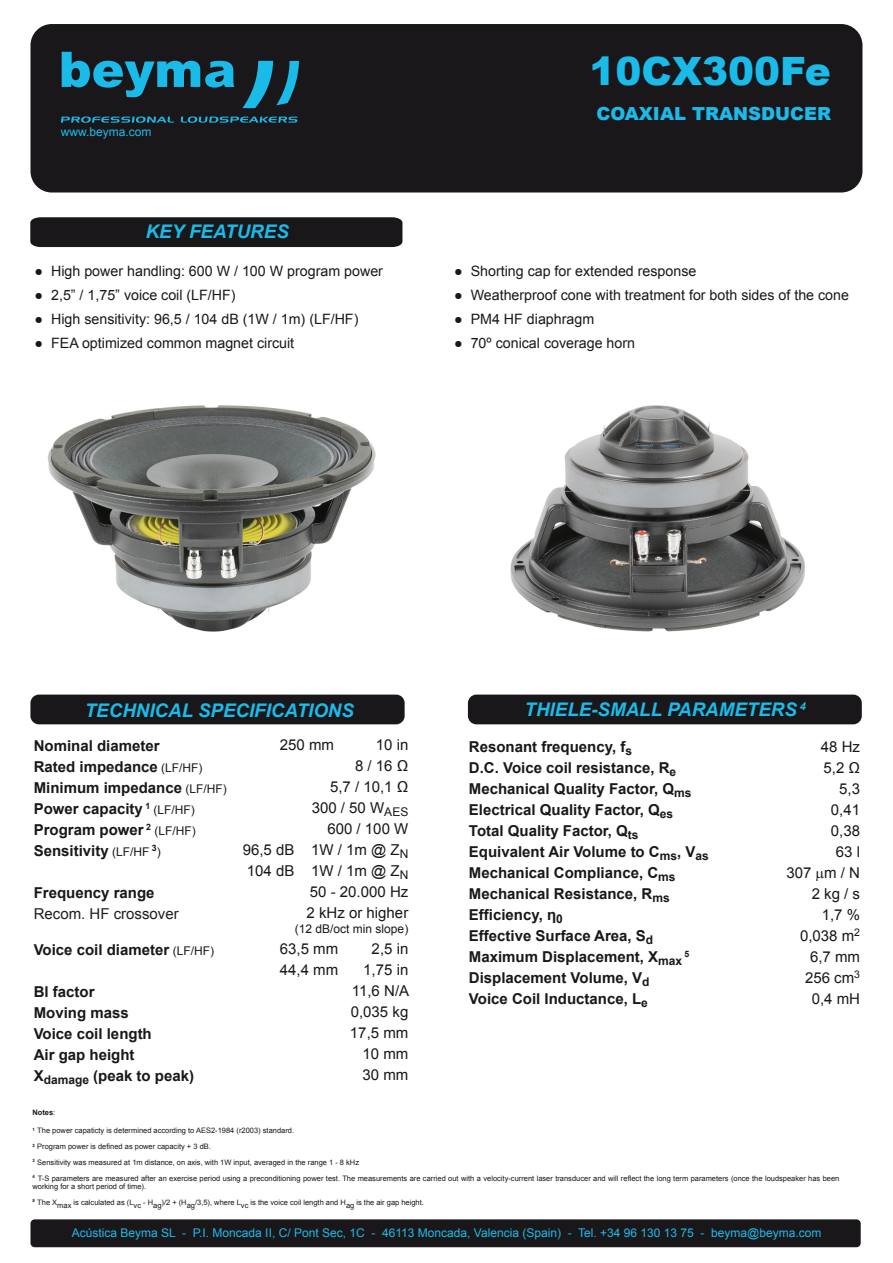
<style>
.page{position:relative;width:893px;height:1263px;background:#fff}
.page>*{position:absolute;margin:0;border:0;box-sizing:border-box;transform-origin:0 0}
.t1{font:900 39px "Arial";color:#1bbbe9}
.t2{font:italic 700 18.75px "Arial";color:#1bbbe9}
.t3{font:900 18px "Arial";color:#1bbbe9}
.t4{font:700 15px/21px "Arial";color:#1a171b}
.t5{font:15px/21px "Arial";color:#1a171b;text-align:right}
.t6{font:15px "Arial";color:#1f1d21}
.t7{font:14.25px "Arial";color:#1a171b}
.t8{font:12px "Arial";color:#1bbbe9}
.t9{font:12px "Arial";color:#1a171b}
.t10{font:700 8.7px "Arial";color:#1a171b}
.t11{font:7.5px/15.8px "Arial";color:#1a171b}
.t12{font:700 7.5px "Arial";color:#1a171b}
.s1{font-weight:400;font-size:12px}
.s2{font-weight:400}
</style>
<div class="page">
<div style="left:31px;top:24px;width:831px;height:168px;background:#1a171b;border-radius:21px"></div>
<svg style="left:61px;top:52px;width:238px;height:71px"></svg>
<div style="left:468px;top:695px;width:394px;height:29px;background:#1a171b;border-radius:9px"></div>
<div style="left:30px;top:695px;width:375px;height:29px;background:#1a171b;border-radius:9px"></div>
<div style="left:30px;top:217px;width:372px;height:30px;background:#1a171b"></div>
<div style="left:30px;top:1219px;width:831px;height:28px;background:#1a171b;border-radius:4px"></div>
<img style="left:510px;top:405px;width:295px;height:227px">
<img style="left:48px;top:405px;width:328px;height:227px">
<p class="t8" style="left:61px;top:124px;width:92px">www.beyma.com</p>
<p class="t2" style="left:146px;top:219px;width:145px">KEY FEATURES</p>
<p class="t7" style="left:35px;top:262px;width:350px">● High power handling: 600 W / 100 W program power</p>
<p class="t7" style="left:35px;top:286px;width:203px">● 2,5” / 1,75” voice coil (LF/HF)</p>
<p class="t7" style="left:35px;top:310px;width:325px">● High sensitivity: 96,5 / 104 dB (1W / 1m) (LF/HF)</p>
<p class="t7" style="left:35px;top:334px;width:261px">● FEA optimized common magnet circuit</p>
<h1 class="t1" style="left:590px;top:43px;width:243px">10CX300Fe</h1>
<p class="t3" style="left:597px;top:101px;width:236px">COAXIAL TRANSDUCER</p>
<p class="t7" style="left:454px;top:262px;width:244px">● Shorting cap for extended response</p>
<p class="t7" style="left:454px;top:286px;width:396px">● Weatherproof cone with treatment for both sides of the cone</p>
<p class="t7" style="left:454px;top:310px;width:142px">● PM4 HF diaphragm</p>
<p class="t7" style="left:454px;top:334px;width:182px">● 70º conical coverage horn</p>
<p class="t2" style="left:85px;top:698px;width:271px">TECHNICAL SPECIFICATIONS</p>
<p class="t4" style="left:34px;top:735px;width:195px">Nominal diameter<br>Rated impedance <span class="s1">(LF/HF)<br></span>Minimum impedance <span class="s1">(LF/HF)<br></span>Power capacity <sup>1</sup> <span class="s1">(LF/HF)<br></span>Program power <sup>2</sup> <span class="s1">(LF/HF)<br></span>Sensitivity <span class="s1">(LF/HF</span> <sup>3</sup><span class="s1">)</span></p>
<p class="t4" style="left:34px;top:882px;width:122px">Frequency range</p>
<p class="t6" style="left:34px;top:903px;width:147px">Recom. HF crossover</p>
<p class="t4" style="left:34px;top:939px;width:182px">Voice coil diameter <span class="s1">(LF/HF)</span></p>
<p class="t4" style="left:34px;top:981px;width:162px">Bl factor<br>Moving mass<br>Voice coil length<br>Air gap height<br>X<sub>damage</sub> (peak to peak)</p>
<p class="t5" style="left:243px;top:735px;width:167px">10 in<br>8 / 16 Ω<br>5,7 / 10,1 Ω<br>300 / 50 W<sub>AES<br></sub>600 / 100 W<br>96,5 dB 1W / 1m @ Z<sub>N<br></sub>104 dB 1W / 1m @ Z<sub>N<br></sub>50 - 20.000 Hz<br>2 kHz or higher</p>
<p class="t9" style="left:295px;top:921px;width:115px">(12 dB/oct min slope)</p>
<p class="t5" style="left:280px;top:939px;width:60px">63,5 mm</p>
<p class="t5" style="left:372px;top:939px;width:38px">2,5 in</p>
<p class="t5" style="left:280px;top:960px;width:60px">44,4 mm</p>
<p class="t5" style="left:350px;top:960px;width:61px">1,75 in<br>11,6 N/A<br>0,035 kg<br>17,5 mm<br>10 mm<br>30 mm</p>
<p class="t5" style="left:280px;top:735px;width:56px">250 mm</p>
<p class="t2" style="left:525px;top:697px;width:283px">THIELE-SMALL PARAMETERS <sup>4</sup></p>
<p class="t4" style="left:469px;top:737px;width:241px">Resonant frequency, f<sub>s<br></sub>D.C. Voice coil resistance, R<sub>e<br></sub>Mechanical Quality Factor, Q<sub>ms<br></sub>Electrical Quality Factor, Q<sub>es<br></sub>Total Quality Factor, Q<sub>ts<br></sub>Equivalent Air Volume to C<sub>ms</sub>, V<sub>as<br></sub>Mechanical Compliance, C<sub>ms<br></sub>Mechanical Resistance, R<sub>ms<br></sub>Efficiency, η<sub>0<br></sub>Effective Surface Area, S<sub>d<br></sub>Maximum Displacement, X<sub>max</sub></p>
<p class="t10" style="left:685px;top:948px;width:6px">5</p>
<p class="t4" style="left:469px;top:968px;width:182px">Displacement Volume, V<sub>d<br></sub>Voice Coil Inductance, L<sub>e</sub></p>
<p class="t5" style="left:786px;top:736px;width:75px">48 Hz<br>5,2 Ω<br>5,3<br>0,41<br>0,38<br>63 l<br>307 m / N<br>2 kg / s<br>1,7 %<br>0,038 m<sup>2<br></sup>6,7 mm<br>256 cm<sup>3<br></sup>0,4 mH</p>
<p class="t12" style="left:32px;top:1107px;width:24px">Notes<span class="s2">:</span></p>
<p class="t11" style="left:32px;top:1123px;width:808px"><sup>1</sup> The power capaticty is determined according to AES2-1984 (r2003) standard.<br><sup>2</sup> Program power is defined as power capacity + 3 dB.<br><sup>3</sup> Sensitivity was measured at 1m distance, on axis, with 1W input, averaged in the range 1 - 8 kHz<br><sup>4</sup> T-S parameters are measured after an exercise period using a preconditioning power test. The measurements are carried out with a velocity-current laser transducer and will reflect the long term parameters (once the loudspeaker has been</p>
<p class="t11" style="left:32px;top:1178px;width:393px">working for a short period of time).<br><sup>5</sup> The Xmax is calculated as (Lvc - Hag)/2 + (Hag/3,5), where Lvc is the voice coil length and Hag is the air gap height.</p>
<p class="t8" style="left:72px;top:1225px;width:751px">Acústica Beyma SL - P.I. Moncada II, C/ Pont Sec, 1C - 46113 Moncada, Valencia (Spain) - Tel. +34 96 130 13 75 - beyma@beyma.com</p>
</div>
